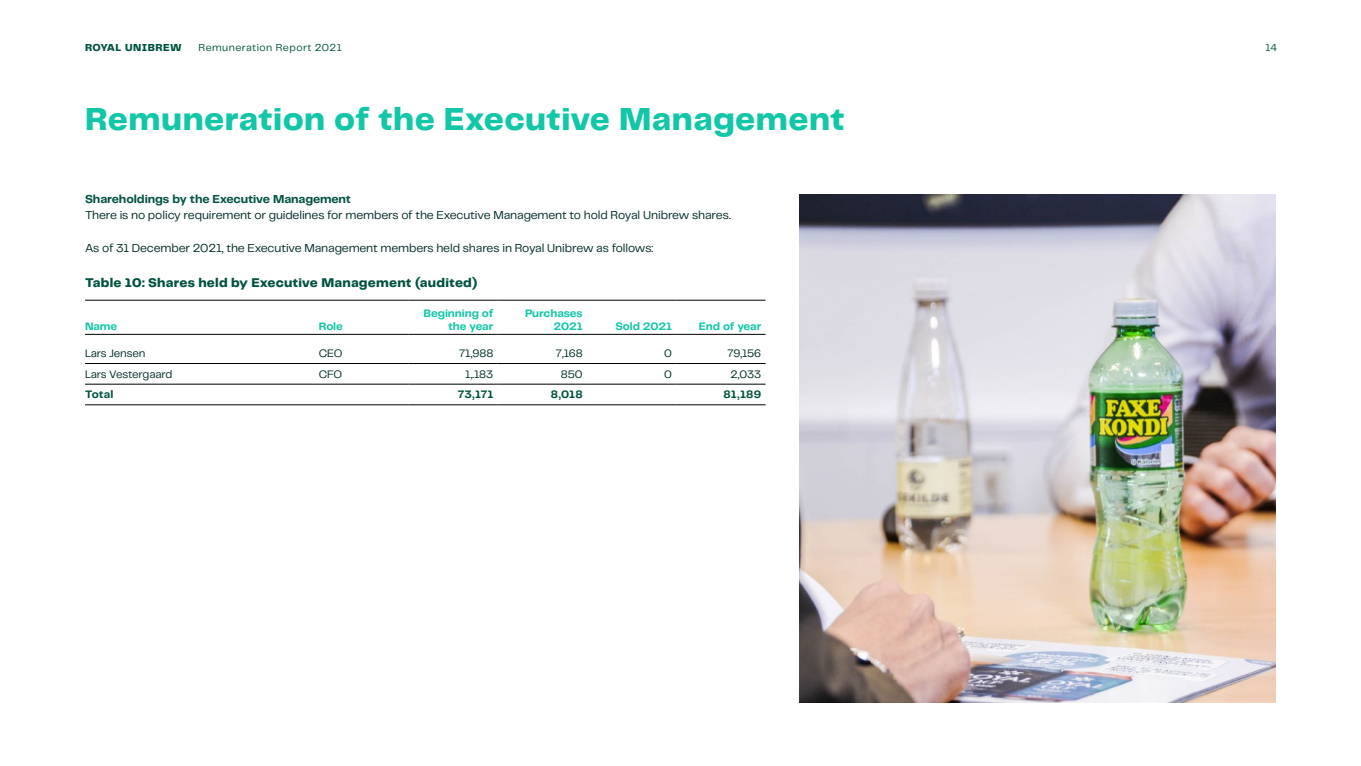
<style>
.page{position:relative;width:1361px;height:766px;background:#fff}
.page>*{position:absolute;margin:0;border:0;box-sizing:border-box;transform-origin:0 0}
.t1{font:700 33px "Telegraf Ultra";letter-spacing:.01em;color:#12c7a8}
.t2{font:700 13.2px "Telegraf Ultra";letter-spacing:.015em;color:#005240}
.t3{font:12px "Royal Telegraf";letter-spacing:-.01em;color:#002b26}
.t4{font:700 12px "Royal Telegraf";letter-spacing:-.01em;color:#005240}
.t5{font:11.25px "Royal Telegraf";letter-spacing:-.01em;color:#002b26}
.t6{font:700 11.25px/13.5px "Royal Telegraf";letter-spacing:-.01em;color:#12c7a8;text-align:right}
.t7{font:700 11.25px "Royal Telegraf";letter-spacing:.015em;color:#005240}
.t8{font:10.5px "Royal Telegraf";letter-spacing:.035em;color:#005240}
.t9{font:700 10.5px "Telegraf Ultra";letter-spacing:.045em;color:#005240}
</style>
<div class="page">
<hr style="left:85px;top:300px;width:234px;height:1px;background:#000">
<hr style="left:319px;top:300px;width:89px;height:1px;background:#000">
<hr style="left:408px;top:300px;width:89px;height:1px;background:#000">
<hr style="left:497px;top:300px;width:90px;height:1px;background:#000">
<hr style="left:587px;top:300px;width:89px;height:1px;background:#000">
<hr style="left:676px;top:300px;width:89px;height:1px;background:#000">
<hr style="left:85px;top:334px;width:234px;height:1px;background:#000">
<hr style="left:319px;top:334px;width:89px;height:1px;background:#000">
<hr style="left:408px;top:334px;width:89px;height:1px;background:#000">
<hr style="left:497px;top:334px;width:90px;height:1px;background:#000">
<hr style="left:587px;top:334px;width:89px;height:1px;background:#000">
<hr style="left:676px;top:334px;width:89px;height:1px;background:#000">
<hr style="left:85px;top:404px;width:234px;height:1px;background:#000">
<hr style="left:319px;top:404px;width:89px;height:1px;background:#000">
<hr style="left:408px;top:404px;width:89px;height:1px;background:#000">
<hr style="left:497px;top:404px;width:90px;height:1px;background:#000">
<hr style="left:587px;top:404px;width:89px;height:1px;background:#000">
<hr style="left:676px;top:404px;width:89px;height:1px;background:#000">
<hr style="left:85px;top:363px;width:234px;height:1px;background:#000">
<hr style="left:319px;top:363px;width:89px;height:1px;background:#000">
<hr style="left:408px;top:363px;width:89px;height:1px;background:#000">
<hr style="left:497px;top:363px;width:90px;height:1px;background:#000">
<hr style="left:587px;top:363px;width:89px;height:1px;background:#000">
<hr style="left:676px;top:363px;width:89px;height:1px;background:#000">
<hr style="left:85px;top:384px;width:234px;height:1px;background:#000">
<hr style="left:319px;top:384px;width:89px;height:1px;background:#000">
<hr style="left:408px;top:384px;width:89px;height:1px;background:#000">
<hr style="left:497px;top:384px;width:90px;height:1px;background:#000">
<hr style="left:587px;top:384px;width:89px;height:1px;background:#000">
<hr style="left:676px;top:384px;width:89px;height:1px;background:#000">
<img style="left:799px;top:194px;width:477px;height:508px">
<p class="t9" style="left:85px;top:40px;width:98px">ROYAL UNIBREW</p>
<p class="t8" style="left:199px;top:40px;width:145px">Remuneration Report 2021</p>
<p class="t8" style="left:1265px;top:40px;width:13px">14</p>
<h1 class="t1" style="left:85px;top:96px;width:761px">Remuneration of the Executive Management</h1>
<p class="t4" style="left:85px;top:190px;width:267px">Shareholdings by the Executive Management</p>
<p class="t3" style="left:85px;top:207px;width:647px">There is no policy requirement or guidelines for members of the Executive Management to hold Royal Unibrew shares.</p>
<p class="t3" style="left:85px;top:240px;width:570px">As of 31 December 2021, the Executive Management members held shares in Royal Unibrew as follows:</p>
<p class="t2" style="left:85px;top:274px;width:394px">Table 10: Shares held by Executive Management (audited)</p>
<p class="t6" style="left:85px;top:319px;width:34px">Name</p>
<p class="t6" style="left:319px;top:319px;width:25px">Role</p>
<p class="t6" style="left:423px;top:306px;width:71px">Beginning of the year</p>
<p class="t6" style="left:525px;top:306px;width:59px">Purchases<br>2021</p>
<p class="t6" style="left:615px;top:319px;width:58px">Sold 2021</p>
<p class="t6" style="left:699px;top:319px;width:64px">End of year</p>
<p class="t5" style="left:85px;top:346px;width:62px">Lars Jensen</p>
<p class="t5" style="left:319px;top:346px;width:25px">CEO</p>
<p class="t5" style="left:459px;top:346px;width:36px">71,988</p>
<p class="t5" style="left:556px;top:346px;width:28px">7,168</p>
<p class="t5" style="left:664px;top:346px;width:9px">0</p>
<p class="t5" style="left:727px;top:346px;width:35px">79,156</p>
<p class="t5" style="left:85px;top:366px;width:89px">Lars Vestergaard</p>
<p class="t5" style="left:319px;top:366px;width:25px">CFO</p>
<p class="t5" style="left:465px;top:366px;width:30px">1,.183</p>
<p class="t5" style="left:561px;top:366px;width:23px">850</p>
<p class="t5" style="left:664px;top:366px;width:9px">0</p>
<p class="t5" style="left:730px;top:366px;width:32px">2,033</p>
<p class="t7" style="left:85px;top:387px;width:30px">Total</p>
<p class="t7" style="left:458px;top:387px;width:37px">73,171</p>
<p class="t7" style="left:551px;top:387px;width:33px">8,018</p>
<p class="t7" style="left:723px;top:387px;width:39px">81,189</p>
</div>
